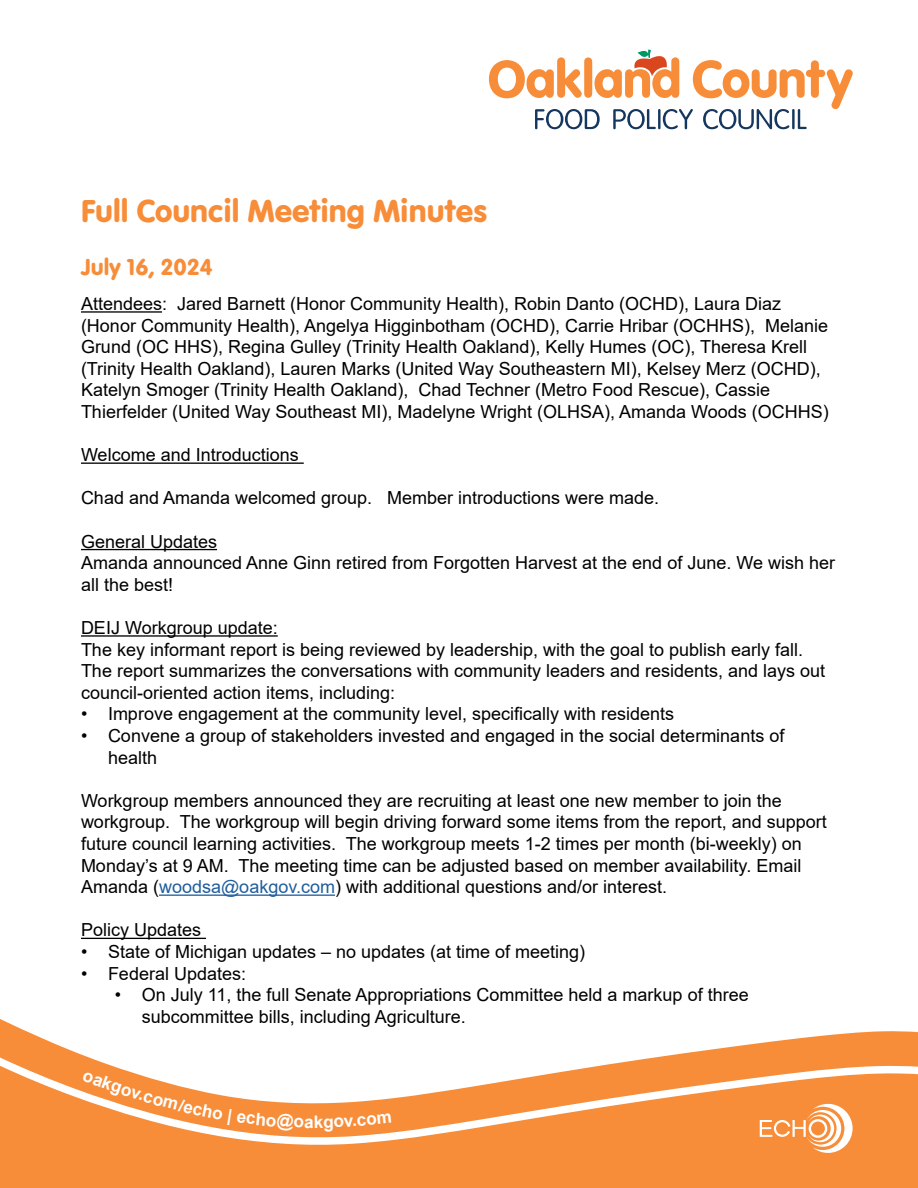
<style>
.page{position:relative;width:918px;height:1188px;background:#fff}
.page>*{position:absolute;margin:0;border:0;box-sizing:border-box;transform-origin:0 0}
.t1{font:33px "VAG Rundschrift D";color:#f78d39}
.t2{font:24px "VAG Rundschrift D";color:#f78d39}
.t3{font:18px/21.6px "Arial";color:#000}
.t4{font:700 17.25px "Arial";color:#fff}
.s1{color:#215e9e}
</style>
<div class="page">
<div style="left:0;top:1146px;width:918px;height:42px;background:#f78d39"></div>
<svg style="left:0;top:1019px;width:918px;height:127px"></svg>
<svg style="left:760px;top:1104px;width:93px;height:49px"></svg>
<div style="left:809px;top:1119px;width:18px;height:19px;border:2px solid #fff;border-radius:50%"></div>
<hr style="left:81px;top:311px;width:81px;height:2px;background:#000">
<hr style="left:81px;top:463px;width:223px;height:1px;background:#000">
<hr style="left:81px;top:549px;width:136px;height:1px;background:#000">
<hr style="left:81px;top:635px;width:197px;height:2px;background:#000">
<hr style="left:159px;top:895px;width:176px;height:1px;background:#215e9e">
<hr style="left:81px;top:938px;width:125px;height:1px;background:#000">
<svg style="left:489px;top:50px;width:364px;height:79px"></svg>
<svg style="left:82px;top:1072px;width:222px;height:59px"></svg>
<svg style="left:324px;top:1114px;width:67px;height:17px"></svg>
<h1 class="t1" style="left:81px;top:191px;width:408px">Full Council Meeting Minutes</h1>
<h2 class="t2" style="left:81px;top:253px;width:133px">July 16, 2024</h2>
<p class="t3" style="left:81px;top:293px;width:749px">Attendees: Jared Barnett (Honor Community Health), Robin Danto (OCHD), Laura Diaz (Honor Community Health), Angelya Higginbotham (OCHD), Carrie Hribar (OCHHS), Melanie Grund (OC HHS), Regina Gulley (Trinity Health Oakland), Kelly Humes (OC), Theresa Krell (Trinity Health Oakland), Lauren Marks (United Way Southeastern MI), Kelsey Merz (OCHD), Katelyn Smoger (Trinity Health Oakland), Chad Techner (Metro Food Rescue), Cassie Thierfelder (United Way Southeast MI), Madelyne Wright (OLHSA), Amanda Woods (OCHHS)</p>
<p class="t3" style="left:81px;top:444px;width:219px">Welcome and Introductions</p>
<p class="t3" style="left:81px;top:487px;width:580px">Chad and Amanda welcomed group. Member introductions were made.</p>
<p class="t3" style="left:81px;top:530px;width:756px">General Updates<br>Amanda announced Anne Ginn retired from Forgotten Harvest at the end of June. We wish her all the best!</p>
<p class="t3" style="left:81px;top:617px;width:746px">DEIJ Workgroup update:<br>The key informant report is being reviewed by leadership, with the goal to publish early fall.<br>The report summarizes the conversations with community leaders and residents, and lays out council-oriented action items, including:</p>
<p class="t3" style="left:81px;top:703px;width:595px">• Improve engagement at the community level, specifically with residents</p>
<p class="t3" style="left:108px;top:725px;width:678px;text-indent:-27px">• Convene a group of stakeholders invested and engaged in the social determinants of health</p>
<p class="t3" style="left:81px;top:790px;width:747px">Workgroup members announced they are recruiting at least one new member to join the workgroup. The workgroup will begin driving forward some items from the report, and support future council learning activities. The workgroup meets 1-2 times per month (bi-weekly) on Monday’s at 9 AM. The meeting time can be adjusted based on member availability. Email Amanda (<span class="s1">woodsa@oakgov.com</span>) with additional questions and/or interest.</p>
<p class="t3" style="left:81px;top:919px;width:122px">Policy Updates</p>
<p class="t3" style="left:81px;top:941px;width:506px">• State of Michigan updates – no updates (at time of meeting)</p>
<p class="t3" style="left:81px;top:962px;width:167px">• Federal Updates:</p>
<p class="t3" style="left:142px;top:984px;width:608px;text-indent:-27px">• On July 11, the full Senate Appropriations Committee held a markup of three subcommittee bills, including Agriculture.</p>
<p class="t4" style="left:304px;top:1109px;width:21px">ak</p>
</div>
